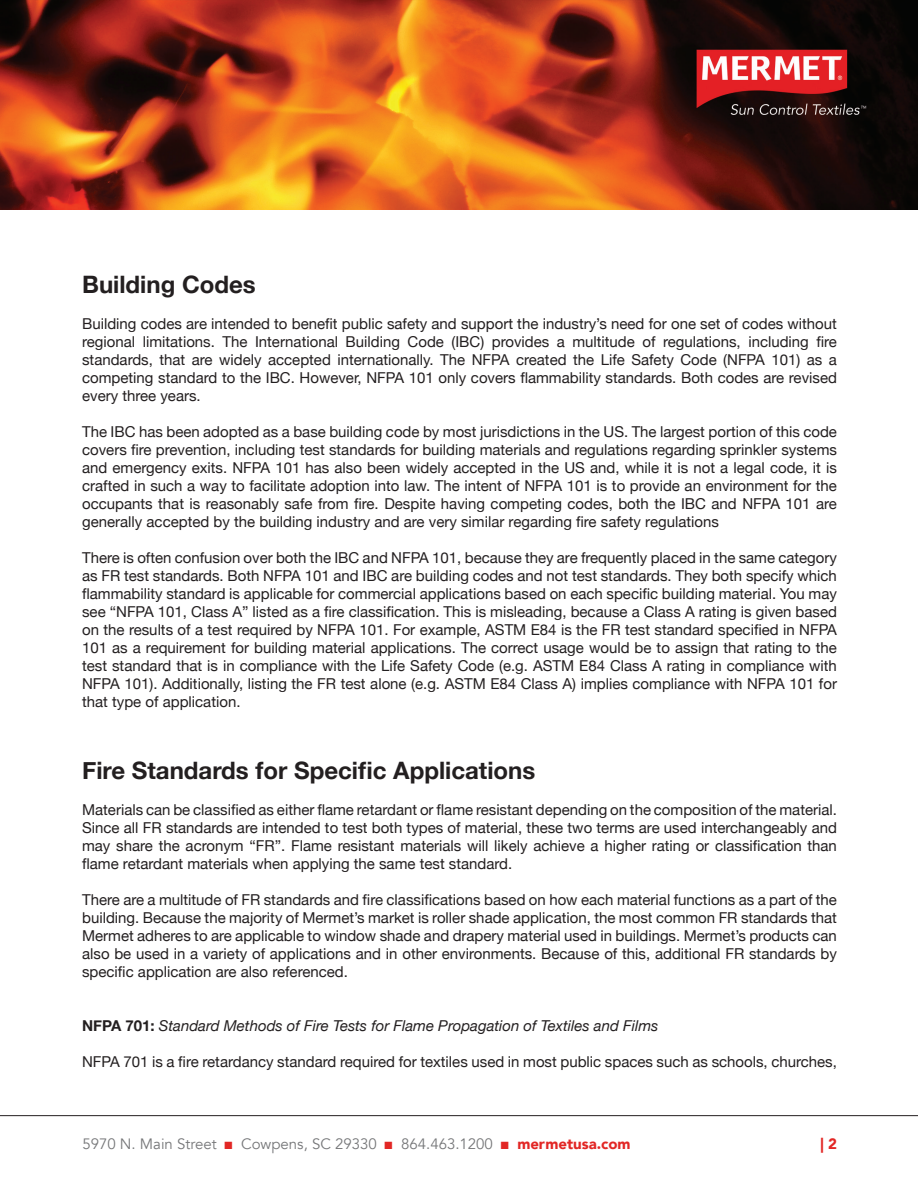
<style>
.page{position:relative;width:918px;height:1188px;background:#fff}
.page>*{position:absolute;margin:0;border:0;box-sizing:border-box;transform-origin:0 0}
.t1{font:700 24px "Helvetica Neue";color:#231f20}
.t2{font:15px/18px "Helvetica Neue";color:#231f20;text-align:justify}
.t3{font:italic 15px "Helvetica Neue";color:#231f20}
.t4{font:15px "Avenir";color:#767779}
.t5{font:900 15px "Avenir";color:#e22725}
.s1{font-weight:700;font-style:normal}
.s2{color:#e22725}
.s3{font-weight:900;color:#e22725}
</style>
<div class="page">
<hr style="left:0;top:1115px;width:918px;height:1px;background:#231f20">
<img style="left:0;top:0;width:918px;height:210px">
<h1 class="t1" style="left:82px;top:266px;width:175px">Building Codes</h1>
<p class="t2" style="left:82px;top:316px;width:756px">Building codes are intended to benefit public safety and support the industry’s need for one set of codes without regional limitations. The International Building Code (IBC) provides a multitude of regulations, including fire standards, that are widely accepted internationally. The NFPA created the Life Safety Code (NFPA 101) as a competing standard to the IBC. However, NFPA 101 only covers flammability standards. Both codes are revised every three years.</p>
<p class="t2" style="left:82px;top:424px;width:756px">The IBC has been adopted as a base building code by most jurisdictions in the US. The largest portion of this code covers fire prevention, including test standards for building materials and regulations regarding sprinkler systems and emergency exits. NFPA 101 has also been widely accepted in the US and, while it is not a legal code, it is crafted in such a way to facilitate adoption into law. The intent of NFPA 101 is to provide an environment for the occupants that is reasonably safe from fire. Despite having competing codes, both the IBC and NFPA 101 are generally accepted by the building industry and are very similar regarding fire safety regulations</p>
<p class="t2" style="left:82px;top:550px;width:756px">There is often confusion over both the IBC and NFPA 101, because they are frequently placed in the same category as FR test standards. Both NFPA 101 and IBC are building codes and not test standards. They both specify which flammability standard is applicable for commercial applications based on each specific building material. You may see “NFPA 101, Class A” listed as a fire classification. This is misleading, because a Class A rating is given based on the results of a test required by NFPA 101. For example, ASTM E84 is the FR test standard specified in NFPA 101 as a requirement for building material applications. The correct usage would be to assign that rating to the test standard that is in compliance with the Life Safety Code (e.g. ASTM E84 Class A rating in compliance with NFPA 101). Additionally, listing the FR test alone (e.g. ASTM E84 Class A) implies compliance with NFPA 101 for that type of application.</p>
<h1 class="t1" style="left:82px;top:752px;width:455px">Fire Standards for Specific Applications</h1>
<p class="t2" style="left:82px;top:802px;width:756px">Materials can be classified as either flame retardant or flame resistant depending on the composition of the material.<br>Since all FR standards are intended to test both types of material, these two terms are used interchangeably and may share the acronym “FR”. Flame resistant materials will likely achieve a higher rating or classification than flame retardant materials when applying the same test standard.</p>
<p class="t2" style="left:82px;top:892px;width:756px">There are a multitude of FR standards and fire classifications based on how each material functions as a part of the building. Because the majority of Mermet’s market is roller shade application, the most common FR standards that Mermet adheres to are applicable to window shade and drapery material used in buildings. Mermet’s products can also be used in a variety of applications and in other environments. Because of this, additional FR standards by specific application are also referenced.</p>
<p class="t3" style="left:82px;top:1015px;width:578px"><span class="s1">NFPA 701:</span> Standard Methods of Fire Tests for Flame Propagation of Textiles and Films</p>
<p class="t2" style="left:82px;top:1054px;width:756px">NFPA 701 is a fire retardancy standard required for textiles used in most public spaces such as schools, churches,</p>
<p class="t4" style="left:82px;top:1135px;width:550px">5970 N. Main Street <span class="s2">■</span> Cowpens, SC 29330 <span class="s2">■</span> 864.463.1200 <span class="s2">■</span> <span class="s3">mermetusa.com</span></p>
<p class="t5" style="left:821px;top:1131px;width:18px">| 2</p>
</div>
